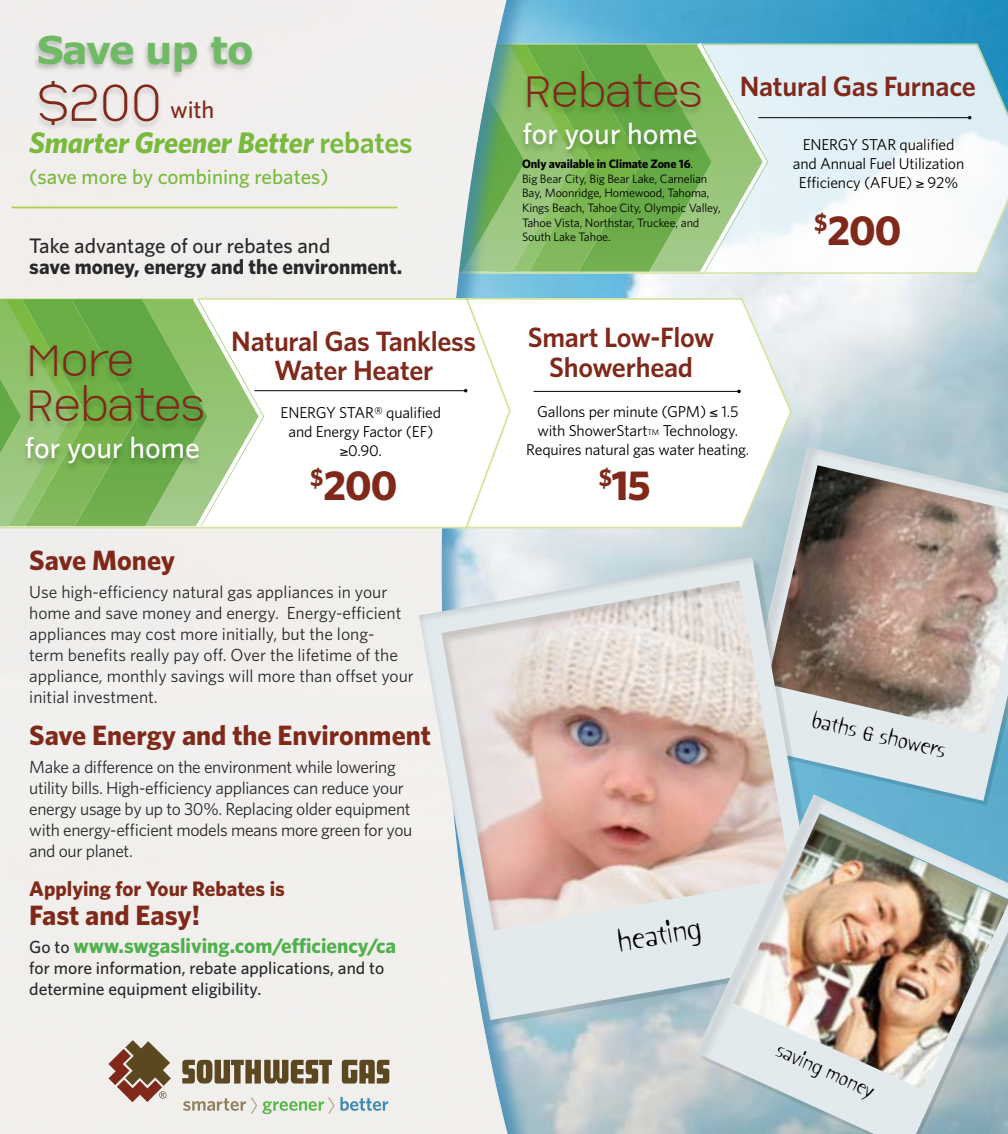
<style>
.page{position:relative;width:1008px;height:1134px;background:#fff}
.page>*{position:absolute;margin:0;border:0;box-sizing:border-box;transform-origin:0 0}
.t1{font:57.75px "CP Company TT Light";color:#80291a}
.t2{font:49px/44.8px "CP Company TT Light";letter-spacing:-.025em;color:#80291a}
.t3{font:700 42px "Whitney";letter-spacing:-.025em;color:#80291a}
.t4{font:700 38.5px "Verdana";letter-spacing:-.05em;color:#70b965}
.t5{font:32.73px "Pink Plain";color:#000}
.t6{font:italic 700 29.75px "Whitney";letter-spacing:-.01em;color:#79b93e}
.t7{font:500 29.75px "Whitney";color:#fff}
.t8{font:600 28px/29.8px "Whitney";letter-spacing:-.01em;color:#80291a;text-align:center}
.t9{font:700 28px "Whitney";color:#80291a}
.t10{font:500 24.5px "Whitney";color:#80291a}
.t11{font:24.32px "Pink Plain";color:#000}
.t12{font:22.57px "Pink Plain";color:#000}
.t13{font:700 21px "Whitney";color:#50b04e}
.t14{font:700 21px "Whitney";color:#292829}
.t15{font:500 21px "Whitney";color:#79b93e}
.t16{font:500 21px "Whitney";color:#292829}
.t17{font:700 21px "Whitney";color:#80291a}
.t18{font:17.5px/21px "Whitney";letter-spacing:-.01em;color:#292829}
.t19{font:500 17.5px/21px "Whitney";color:#292829}
.t20{font:15.75px/18.9px "Whitney";letter-spacing:-.01em;color:#000;text-align:center}
.t21{font:12.25px/14.7px "Whitney";letter-spacing:-.01em;color:#000}
.s1{font-weight:600;font-style:normal}
.s2{font-weight:500;font-size:17.5px;color:#292829}
.s3{font-weight:700}
.s4{font-size:8.22px}
</style>
<div class="page">
<img style="left:539px;top:0;width:469px;height:1134px">
<svg style="left:539px;top:43px;width:469px;height:232px"></svg>
<svg style="left:539px;top:43px;width:228px;height:229px;background:#9ac786"></svg>
<img style="left:539px;top:45px;width:42px;height:227px">
<hr style="left:758px;top:117px;width:212px;height:1px;background:#000">
<div style="left:0;top:0;width:508px;height:1134px;background:#f1efed"></div>
<hr style="left:12px;top:207px;width:385px;height:1px;background:#acd145">
<svg style="left:182px;top:1060px;width:150px;height:24px;background:#897b5e"></svg>
<svg style="left:342px;top:1060px;width:47px;height:24px"></svg>
<svg style="left:108px;top:1040px;width:63px;height:62px;background:#a28573"></svg>
<svg style="left:183px;top:1097px;width:205px;height:17px;background:#ccd7cb"></svg>
<div style="left:34px;top:35px;width:222px;height:96px;background:#000;opacity:.21"></div>
<svg style="left:830px;top:768px;width:178px;height:26px;background:#a2cadc"></svg>
<div style="left:739px;top:447px;width:269px;height:321px;background:#000;opacity:.31"></div>
<svg style="left:739px;top:447px;width:269px;height:303px;background:#aba09a"></svg>
<svg style="left:793px;top:557px;width:30px;height:237px;background:#898a88"></svg>
<div style="left:419px;top:557px;width:374px;height:463px;background:#000;opacity:.31"></div>
<svg style="left:419px;top:557px;width:357px;height:463px;background:#dbcfcc"></svg>
<svg style="left:696px;top:1073px;width:312px;height:61px;background:#b7cad0"></svg>
<div style="left:696px;top:794px;width:312px;height:279px;background:#000;opacity:.31"></div>
<img style="left:696px;top:794px;width:312px;height:262px">
<svg style="left:0;top:297px;width:793px;height:232px"></svg>
<svg style="left:0;top:297px;width:263px;height:229px"></svg>
<img style="left:11px;top:299px;width:66px;height:227px">
<hr style="left:254px;top:390px;width:212px;height:1px;background:#000">
<svg style="left:464px;top:296px;width:48px;height:233px"></svg>
<hr style="left:534px;top:391px;width:205px;height:1px;background:#000">
<div style="left:21px;top:347px;width:186px;height:124px;background:#000;opacity:.21"></div>
<div style="left:520px;top:71px;width:184px;height:86px;background:#000;opacity:.21"></div>
<h3 class="t4" style="left:37px;top:25px;width:218px">Save up to</h3>
<h1 class="t1" style="left:37px;top:71px;width:127px">$200</h1>
<h3 class="t10" style="left:170px;top:93px;width:46px">with</h3>
<h3 class="t6" style="left:29px;top:123px;width:385px">Smarter Greener Better <span class="s1">rebates</span></h3>
<p class="t15" style="left:29px;top:163px;width:301px">(save more by combining rebates)</p>
<p class="t16" style="left:29px;top:232px;width:303px">Take advantage of our rebates and</p>
<p class="t14" style="left:29px;top:253px;width:375px">save money, energy and the environment.</p>
<h2 class="t2" style="left:25px;top:341px;width:182px">More<br>Rebates</h2>
<h3 class="t7" style="left:25px;top:428px;width:176px">for your home</h3>
<h3 class="t8" style="left:231px;top:325px;width:246px">Natural Gas Tankless<br>Water Heater</h3>
<p class="t20" style="left:281px;top:403px;width:162px">ENERGY STAR® qualified and Energy Factor (EF) ≥0.90.</p>
<h3 class="t3" style="left:310px;top:457px;width:89px"><sup>$</sup>200</h3>
<h3 class="t9" style="left:29px;top:541px;width:147px">Save Money</h3>
<p class="t18" style="left:29px;top:581px;width:386px">Use high-efficiency natural gas appliances in your home and save money and energy. Energy-efficient appliances may cost more initially, but the long-<br>term benefits really pay off. Over the lifetime of the appliance, monthly savings will more than offset your initial investment.</p>
<h3 class="t9" style="left:29px;top:717px;width:403px">Save Energy and the Environment</h3>
<p class="t18" style="left:29px;top:756px;width:385px">Make a difference on the environment while lowering utility bills. High-efficiency appliances can reduce your energy usage by up to 30%. Replacing older equipment with energy-efficient models means more green for you and our planet.</p>
<p class="t17" style="left:29px;top:874px;width:257px">Applying for Your Rebates is</p>
<h3 class="t9" style="left:29px;top:897px;width:172px">Fast and Easy!</h3>
<p class="t13" style="left:29px;top:932px;width:368px"><span class="s2">Go to</span> www.swgasliving.com/efficiency/ca</p>
<p class="t19" style="left:29px;top:958px;width:356px">for more information, rebate applications, and to determine equipment eligibility.</p>
<h2 class="t2" style="left:523px;top:72px;width:182px">Rebates</h2>
<h3 class="t7" style="left:523px;top:113px;width:176px">for your home</h3>
<p class="t21" style="left:522px;top:156px;width:200px"><span class="s3">Only available in Climate Zone 16</span>.<br>Big Bear City, Big Bear Lake, Carnelian Bay, Moonridge, Homewood, Tahoma, Kings Beach, Tahoe City, Olympic Valley, Tahoe Vista, Northstar, Truckee, and South Lake Tahoe.</p>
<h3 class="t8" style="left:740px;top:71px;width:238px">Natural Gas Furnace</h3>
<p class="t20" style="left:793px;top:135px;width:173px">ENERGY STAR qualified and Annual Fuel Utilization<br>Efficiency (AFUE) ≥ 92%</p>
<h3 class="t3" style="left:814px;top:202px;width:89px"><sup>$</sup>200</h3>
<h3 class="t8" style="left:528px;top:322px;width:188px">Smart Low-Flow<br>Showerhead</h3>
<p class="t20" style="left:526px;top:402px;width:224px">Gallons per minute (GPM) ≤ 1.5 with ShowerStart<span class="s4">TM</span> Technology.<br>Requires natural gas water heating.</p>
<h3 class="t3" style="left:599px;top:458px;width:54px"><sup>$</sup>15</h3>
<h3 class="t5" style="left:614px;top:924px;width:87px;rotate:-10deg">heating</h3>
<h3 class="t11" style="left:815px;top:706px;width:138px;rotate:13deg">baths &amp; showers</h3>
<p class="t12" style="left:783px;top:1037px;width:107px;rotate:25deg">saving money</p>
</div>
